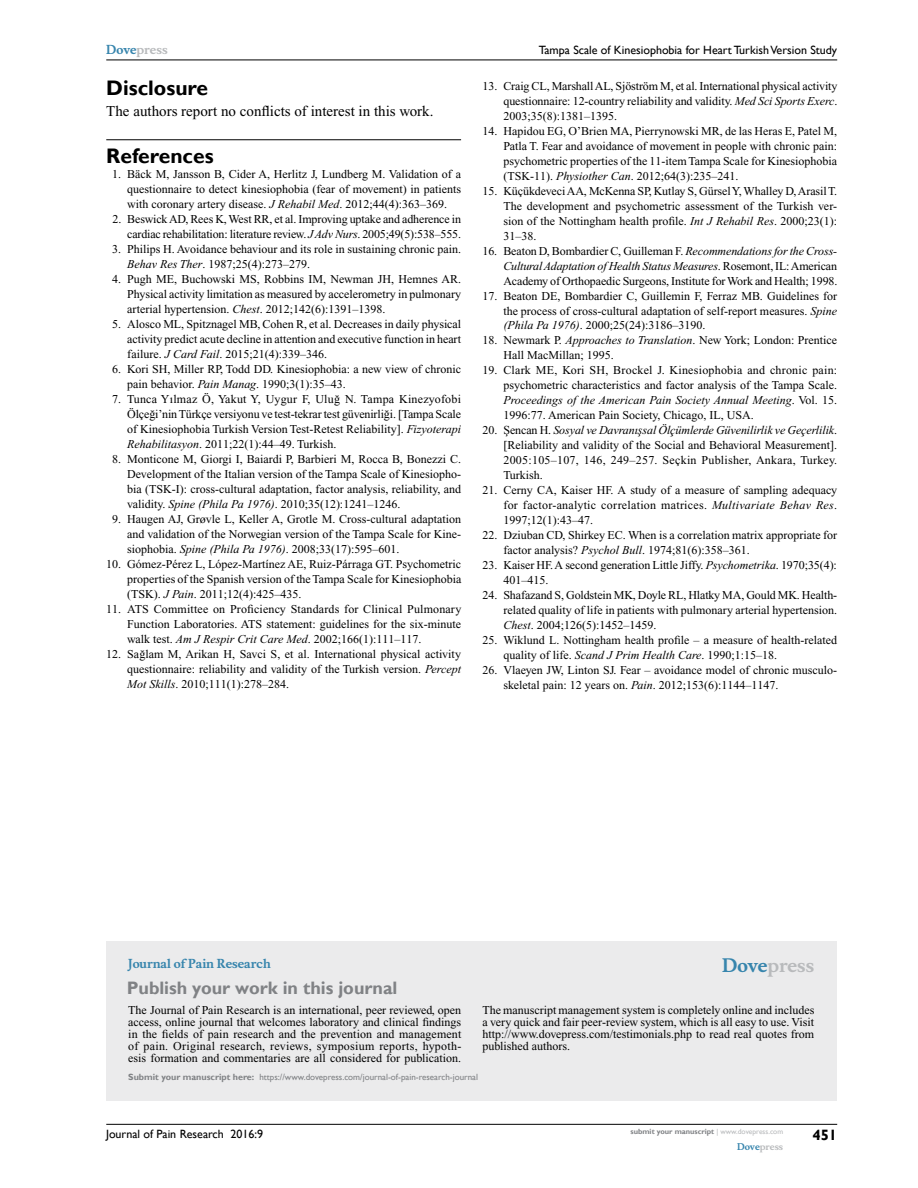
<style>
.page{position:relative;width:918px;height:1188px;background:#fff}
.page>*{position:absolute;margin:0;border:0;box-sizing:border-box;transform-origin:0 0}
.t1{font:700 21px "Gill Sans";color:#000}
.t2{font:700 18px "Gill Sans";color:#808285}
.t3{font:700 18px "Musee";color:#b8babc}
.t4{font:15px "Times New Roman";color:#000}
.t5{font:700 15px "Gill Sans";color:#000}
.t6{font:12px/15px "Times New Roman";color:#000;text-align:justify}
.t7{font:12px "Gill Sans";color:#000}
.t8{font:700 12px "Musee";color:#3785ad}
.t9{font:700 12px "Musee";color:#b8babc}
.t10{font:9px "Gill Sans";color:#808285}
.t11{font:700 9px "Musee";color:#b8babc}
.t12{font:700 7.5px "Gill Sans";color:#808285}
.s1{color:#3785ad}
.s2{font-style:italic}
.s3{font-style:inherit}
.s4{font-weight:700}
.s5{font-weight:400;color:#b8babc}
</style>
<div class="page">
<div style="left:106px;top:941px;width:731px;height:159px;background:#ebebec"></div>
<hr style="left:106px;top:1124px;width:731px;height:1px;background:#000">
<hr style="left:106px;top:60px;width:731px;height:1px;background:#000">
<hr style="left:106px;top:139px;width:355px;height:1px;background:#000">
<p class="t9" style="left:106px;top:43px;width:63px"><span class="s1">Dove</span>press</p>
<h1 class="t1" style="left:106px;top:76px;width:103px">Disclosure</h1>
<p class="t4" style="left:106px;top:103px;width:329px">The authors report no conflicts of interest in this work.</p>
<h1 class="t1" style="left:106px;top:143px;width:109px">References</h1>
<p class="t6" style="left:127px;top:166px;width:335px;text-indent:-15px">1. Bäck M, Jansson B, Cider A, Herlitz J, Lundberg M. Validation of a questionnaire to detect kinesiophobia (fear of movement) in patients with coronary artery disease. <span class="s2">J Rehabil Med</span>. 2012;44(4):363–369.</p>
<p class="t6" style="left:113px;top:211px;width:350px;text-align:right">2. Beswick AD, Rees K, West RR, et al. Improving uptake and adherence in cardiac rehabilitation: literature review. <span class="s2">J Adv Nurs</span>. 2005;49(5):538–555.</p>
<p class="t6" style="left:127px;top:241px;width:335px;text-indent:-15px">3. Philips H. Avoidance behaviour and its role in sustaining chronic pain.<br><span class="s2">Behav Res Ther</span>. 1987;25(4):273–279.</p>
<p class="t6" style="left:127px;top:271px;width:335px;text-indent:-15px">4. Pugh ME, Buchowski MS, Robbins IM, Newman JH, Hemnes AR.<br>Physical activity limitation as measured by accelerometry in pulmonary arterial hypertension. <span class="s2">Chest</span>. 2012;142(6):1391–1398.</p>
<p class="t6" style="left:127px;top:316px;width:335px;text-indent:-15px">5. Alosco ML, Spitznagel MB, Cohen R, et al. Decreases in daily physical activity predict acute decline in attention and executive function in heart failure. <span class="s2">J Card Fail</span>. 2015;21(4):339–346.</p>
<p class="t6" style="left:127px;top:361px;width:335px;text-indent:-15px">6. Kori SH, Miller RP, Todd DD. Kinesiophobia: a new view of chronic pain behavior. <span class="s2">Pain Manag</span>. 1990;3(1):35–43.</p>
<p class="t6" style="left:127px;top:391px;width:335px;text-indent:-15px">7. Tunca Yılmaz Ö, Yakut Y, Uygur F, Ulu<span class="s3">ğ</span> N. Tampa Kinezyofobi Ölçe<span class="s3">ğ</span>i’nin Türkçe versiyonu ve test-tekrar test güvenirli<span class="s3">ğ</span>i. [Tampa Scale of Kinesiophobia Turkish Version Test-Retest Reliability]. <span class="s2">Fizyoterapi Rehabilitasyon</span>. 2011;22(1):44–49. Turkish.</p>
<p class="t6" style="left:127px;top:451px;width:335px;text-indent:-15px">8. Monticone M, Giorgi I, Baiardi P, Barbieri M, Rocca B, Bonezzi C.<br>Development of the Italian version of the Tampa Scale of Kinesiopho&shy;bia (TSK-I): cross-cultural adaptation, factor analysis, reliability, and validity. <span class="s2">Spine (Phila Pa 1976)</span>. 2010;35(12):1241–1246.</p>
<p class="t6" style="left:127px;top:512px;width:335px;text-indent:-15px">9. Haugen AJ, Grøvle L, Keller A, Grotle M. Cross-cultural adaptation and validation of the Norwegian version of the Tampa Scale for Kine&shy;siophobia. <span class="s2">Spine (Phila Pa 1976)</span>. 2008;33(17):595–601.</p>
<p class="t6" style="left:127px;top:557px;width:336px;text-indent:-21px">10. Gómez-Pérez L, López-Martínez AE, Ruiz-Párraga GT. Psychometric properties of the Spanish version of the Tampa Scale for Kinesiophobia (TSK). <span class="s2">J Pain</span>. 2011;12(4):425–435.</p>
<p class="t6" style="left:127px;top:602px;width:336px;text-indent:-21px">11. ATS Committee on Proficiency Standards for Clinical Pulmonary Function Laboratories. ATS statement: guidelines for the six-minute walk test. <span class="s2">Am J Respir Crit Care Med</span>. 2002;166(1):111–117.</p>
<p class="t6" style="left:127px;top:647px;width:335px;text-indent:-21px">12. Sa<span class="s3">ğ</span>lam M, Arikan H, Savci S, et al. International physical activity questionnaire: reliability and validity of the Turkish version. <span class="s2">Percept Mot Skills</span>. 2010;111(1):278–284.</p>
<p class="t7" style="left:539px;top:43px;width:300px">Tampa Scale of Kinesiophobia for Heart Turkish Version Study</p>
<p class="t6" style="left:503px;top:79px;width:336px;text-indent:-21px">13. Craig CL, Marshall AL, Sjöström M, et al. International physical activity questionnaire: 12-country reliability and validity. <span class="s2">Med Sci Sports Exerc</span>.<br>2003;35(8):1381–1395.</p>
<p class="t6" style="left:503px;top:124px;width:335px;text-indent:-21px">14. Hapidou EG, O’Brien MA, Pierrynowski MR, de las Heras E, Patel M, Patla T. Fear and avoidance of movement in people with chronic pain: psychometric properties of the 11-item Tampa Scale for Kinesiophobia (TSK-11). <span class="s2">Physiother Can</span>. 2012;64(3):235–241.</p>
<p class="t6" style="left:503px;top:183px;width:335px;text-indent:-21px">15. Küçükdeveci AA, McKenna SP, Kutlay S, Gürsel Y, Whalley D, Arasil T.<br>The development and psychometric assessment of the Turkish ver&shy;sion of the Nottingham health profile. <span class="s2">Int J Rehabil Res</span>. 2000;23(1):<br>31–38.</p>
<p class="t6" style="left:503px;top:243px;width:336px;text-indent:-21px">16. Beaton D, Bombardier C, Guilleman F. <span class="s2">Recommendations for the Cross-Cultural Adaptation of Health Status Measures</span>. Rosemont, IL: American Academy of Orthopaedic Surgeons, Institute for Work and Health; 1998.</p>
<p class="t6" style="left:503px;top:288px;width:335px;text-indent:-21px">17. Beaton DE, Bombardier C, Guillemin F, Ferraz MB. Guidelines for the process of cross-cultural adaptation of self-report measures. <span class="s2">Spine (Phila Pa 1976)</span>. 2000;25(24):3186–3190.</p>
<p class="t6" style="left:503px;top:333px;width:335px;text-indent:-21px">18. Newmark P. <span class="s2">Approaches to Translation</span>. New York; London: Prentice<br>Hall MacMillan; 1995.</p>
<p class="t6" style="left:503px;top:362px;width:335px;text-indent:-21px">19. Clark ME, Kori SH, Brockel J. Kinesiophobia and chronic pain: psychometric characteristics and factor analysis of the Tampa Scale.<br><span class="s2">Proceedings of the American Pain Society Annual Meeting</span>. Vol. 15.<br>1996:77. American Pain Society, Chicago, IL, USA.</p>
<p class="t6" style="left:503px;top:422px;width:335px;text-indent:-21px">20. <span class="s3">Ş</span>encan H. <span class="s2">Sosyal ve Davranı</span><span class="s2">ş</span><span class="s2">sal Ölçümlerde Güvenilirlik ve Geçerlilik</span>. [Reliability and validity of the Social and Behavioral Measurement].<br>2005:105–107, 146, 249–257. Seçkin Publisher, Ankara, Turkey.<br>Turkish.</p>
<p class="t6" style="left:503px;top:482px;width:335px;text-indent:-21px">21. Cerny CA, Kaiser HF. A study of a measure of sampling adequacy for factor-analytic correlation matrices. <span class="s2">Multivariate Behav Res</span>.<br>1997;12(1):43–47.</p>
<p class="t6" style="left:503px;top:527px;width:335px;text-indent:-21px">22. Dziuban CD, Shirkey EC. When is a correlation matrix appropriate for factor analysis? <span class="s2">Psychol Bull</span>. 1974;81(6):358–361.</p>
<p class="t6" style="left:503px;top:557px;width:335px;text-indent:-21px">23. Kaiser HF. A second generation Little Jiffy. <span class="s2">Psychometrika</span>. 1970;35(4):<br>401–415.</p>
<p class="t6" style="left:503px;top:587px;width:335px;text-indent:-21px">24. Shafazand S, Goldstein MK, Doyle RL, Hlatky MA, Gould MK. Health&shy;related quality of life in patients with pulmonary arterial hypertension.<br><span class="s2">Chest</span>. 2004;126(5):1452–1459.</p>
<p class="t6" style="left:503px;top:632px;width:335px;text-indent:-21px">25. Wiklund L. Nottingham health profile – a measure of health-related quality of life. <span class="s2">Scand J Prim Health Care</span>. 1990;1:15–18.</p>
<p class="t6" style="left:503px;top:662px;width:335px;text-indent:-21px">26. Vlaeyen JW, Linton SJ. Fear – avoidance model of chronic musculo&shy;skeletal pain: 12 years on. <span class="s2">Pain</span>. 2012;153(6):1144–1147.</p>
<p class="t8" style="left:128px;top:956px;width:144px">Journal of Pain Research</p>
<h2 class="t2" style="left:127px;top:977px;width:272px">Publish your work in this journal</h2>
<h2 class="t3" style="left:722px;top:955px;width:94px"><span class="s1">Dove</span>press</h2>
<p class="t6" style="left:128px;top:1004px;width:335px;line-height:12px">The Journal of Pain Research is an international, peer reviewed, open access, online journal that welcomes laboratory and clinical findings in the fields of pain research and the prevention and management of pain. Original research, reviews, symposium reports, hypoth&shy;esis formation and commentaries are all considered for publication.</p>
<p class="t6" style="left:482px;top:1004px;width:334px;line-height:12px">The manuscript management system is completely online and includes a very quick and fair peer-review system, which is all easy to use. Visit http://www.dovepress.com/testimonials.php to read real quotes from published authors.</p>
<p class="t10" style="left:128px;top:1072px;width:351px"><span class="s4">Submit your manuscript here:</span> https://www.dovepress.com/journal-of-pain-research-journal</p>
<p class="t7" style="left:106px;top:1127px;width:158px">Journal of Pain Research 2016:9</p>
<p class="t12" style="left:631px;top:1127px;width:154px">submit your manuscript <span class="s5">| www.dovepress.com</span></p>
<p class="t11" style="left:737px;top:1141px;width:48px"><span class="s1">Dove</span>press</p>
<p class="t5" style="left:812px;top:1126px;width:26px">451</p>
</div>
